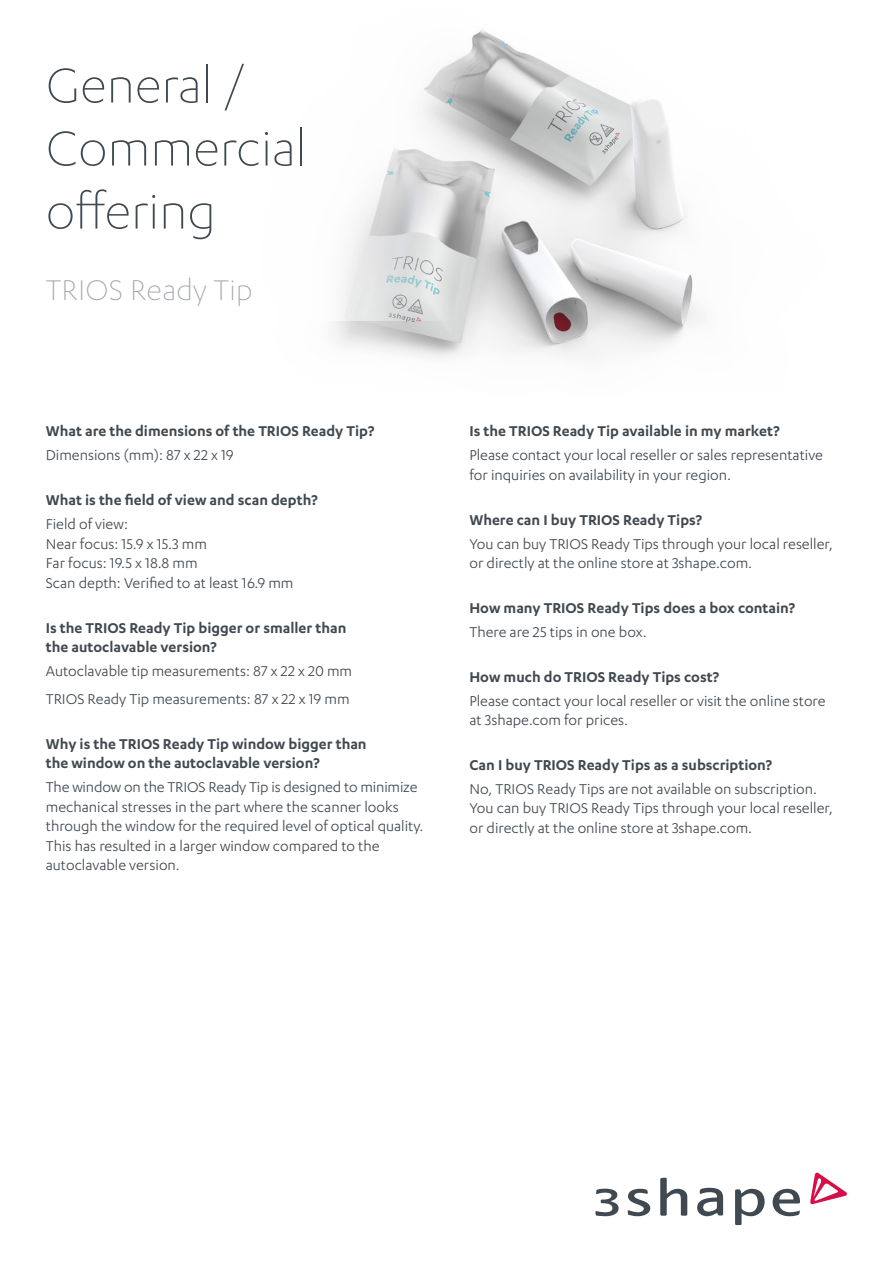
<style>
.page{position:relative;width:893px;height:1263px;background:#fff}
.page>*{position:absolute;margin:0;border:0;box-sizing:border-box;transform-origin:0 0}
.Headline_52_pt{font:300 57px/63px "Karbon";color:#404950}
.SubHeadline_24_pt_TOC{font:300 33px "Karbon";letter-spacing:.01em;color:#a1a7ad}
.Answer{font:16.5px/19.5px "Karbon";color:#404950}
.Question{font:600 16.5px/19.5px "Karbon";color:#404950}
</style>
<div class="page">
<svg style="left:628px;top:1189px;width:22px;height:27px"></svg>
<svg style="left:660px;top:1177px;width:27px;height:39px"></svg>
<svg style="left:697px;top:1188px;width:26px;height:28px"></svg>
<svg style="left:735px;top:1189px;width:30px;height:36px"></svg>
<svg style="left:773px;top:1189px;width:27px;height:27px"></svg>
<svg style="left:595px;top:1189px;width:24px;height:27px"></svg>
<svg style="left:810px;top:1172px;width:37px;height:32px"></svg>
<img style="left:332px;top:29px;width:370px;height:329px">
<div style="left:0;top:0;width:458px;height:321px;background:#fff"></div>
<p class="Headline_52_pt" style="left:46px;top:52px;width:262px">General /<br>Commercial offering</p>
<p class="SubHeadline_24_pt_TOC" style="left:46px;top:272px;width:208px">TRIOS Ready Tip</p>
<p class="Question" style="left:46px;top:421px;width:330px">What are the dimensions of the TRIOS Ready Tip?</p>
<p class="Answer" style="left:46px;top:445px;width:189px">Dimensions (mm): 87 x 22 x 19</p>
<p class="Question" style="left:46px;top:490px;width:273px">What is the field of view and scan depth?</p>
<p class="Answer" style="left:46px;top:514px;width:249px">Field of view:<br>Near focus: 15.9 x 15.3 mm<br>Far focus: 19.5 x 18.8 mm<br>Scan depth: Verified to at least 16.9 mm</p>
<p class="Question" style="left:46px;top:617px;width:302px">Is the TRIOS Ready Tip bigger or smaller than the autoclavable version?</p>
<p class="Answer" style="left:46px;top:660px;width:308px">Autoclavable tip measurements: 87 x 22 x 20 mm</p>
<p class="Answer" style="left:46px;top:688px;width:305px">TRIOS Ready Tip measurements: 87 x 22 x 19 mm</p>
<p class="Question" style="left:46px;top:733px;width:322px">Why is the TRIOS Ready Tip window bigger than the window on the autoclavable version?</p>
<p class="Answer" style="left:46px;top:777px;width:379px">The window on the TRIOS Ready Tip is designed to minimize mechanical stresses in the part where the scanner looks through the window for the required level of optical quality.<br>This has resulted in a larger window compared to the autoclavable version.</p>
<p class="Question" style="left:469px;top:421px;width:312px">Is the TRIOS Ready Tip available in my market?</p>
<p class="Answer" style="left:469px;top:445px;width:355px">Please contact your local reseller or sales representative for inquiries on availability in your region.</p>
<p class="Question" style="left:469px;top:509px;width:234px">Where can I buy TRIOS Ready Tips?</p>
<p class="Answer" style="left:469px;top:533px;width:365px">You can buy TRIOS Ready Tips through your local reseller, or directly at the online store at 3shape.com.</p>
<p class="Question" style="left:469px;top:598px;width:327px">How many TRIOS Ready Tips does a box contain?</p>
<p class="Answer" style="left:469px;top:621px;width:179px">There are 25 tips in one box.</p>
<p class="Question" style="left:469px;top:666px;width:251px">How much do TRIOS Ready Tips cost?</p>
<p class="Answer" style="left:469px;top:690px;width:358px">Please contact your local reseller or visit the online store at 3shape.com for prices.</p>
<p class="Question" style="left:469px;top:755px;width:304px">Can I buy TRIOS Ready Tips as a subscription?</p>
<p class="Answer" style="left:469px;top:779px;width:365px">No, TRIOS Ready Tips are not available on subscription.<br>You can buy TRIOS Ready Tips through your local reseller, or directly at the online store at 3shape.com.</p>
</div>
